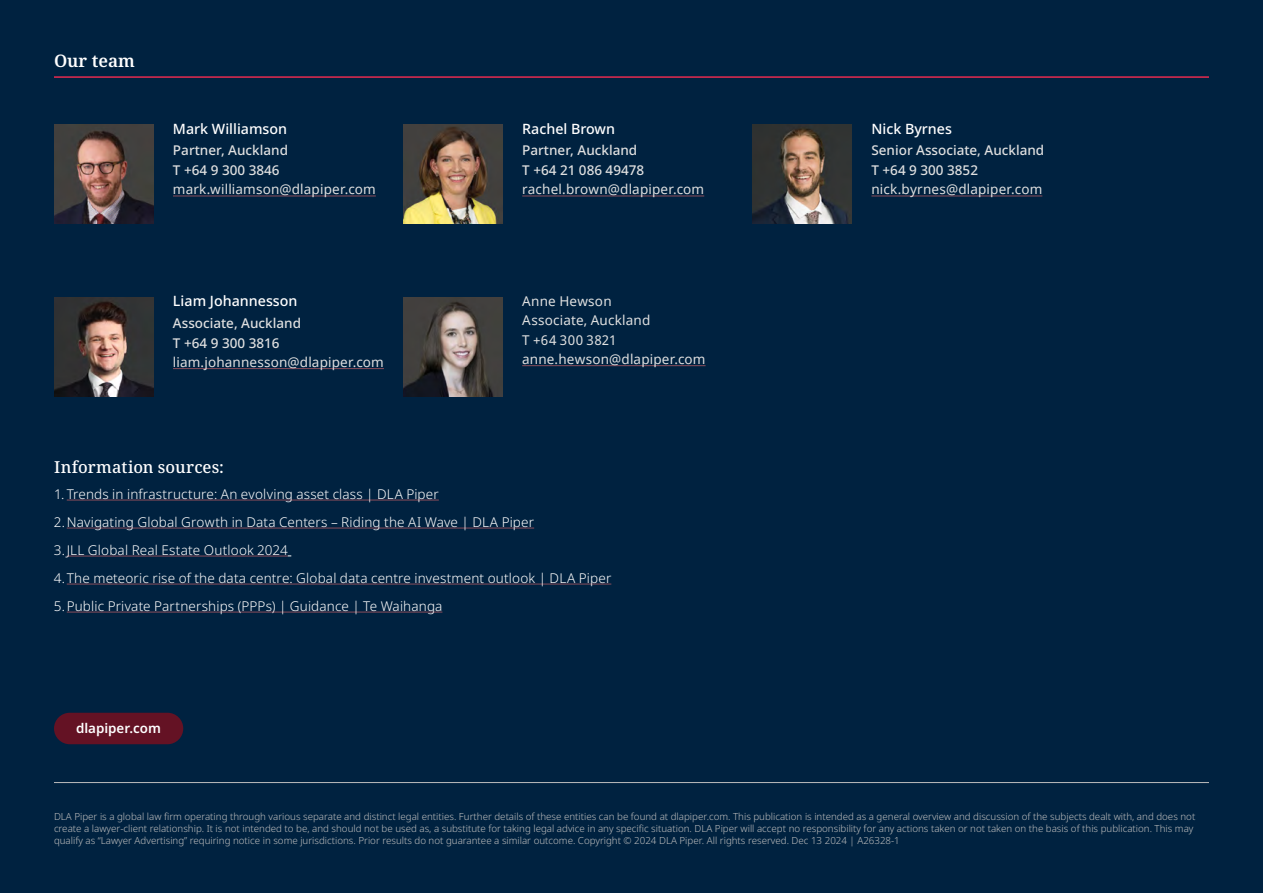
<style>
.page{position:relative;width:1263px;height:893px;background:#002240}
.page>*{position:absolute;margin:0;border:0;box-sizing:border-box;transform-origin:0 0}
.t1{font:600 17.25px "Noto Serif";color:#fff}
.t2{font:500 16.5px "Noto Serif";letter-spacing:.005em;color:#fff}
.t3{font:500 14.25px "Noto Sans";color:#fff}
.t4{font:300 13.5px/28px "Noto Sans";letter-spacing:.01em;color:#fff}
.t5{font:13.5px/19.5px "Noto Sans";letter-spacing:.015em;color:#e0e0e0}
.t6{font:500 13.5px/19.5px "Noto Sans";color:#e0e0e0}
.t7{font:600 13.35px "Noto Sans";color:#fff}
.t8{font:300 9.75px/12px "Noto Sans";color:#bebebe}
</style>
<div class="page">
<div style="left:54px;top:713px;width:129px;height:31px;background:#641224;border-radius:16px"></div>
<hr style="left:67px;top:500px;width:372px;height:1px;background:#8a4d5b">
<hr style="left:67px;top:528px;width:467px;height:1px;background:#8a4d5b">
<hr style="left:67px;top:556px;width:221px;height:1px;background:#8a4d5b">
<hr style="left:67px;top:584px;width:544px;height:1px;background:#8a4d5b">
<hr style="left:67px;top:612px;width:375px;height:1px;background:#8a4d5b">
<hr style="left:54px;top:76px;width:1155px;height:2px;background:#e62a4f">
<hr style="left:173px;top:196px;width:203px;height:1px;background:#8a4d5b">
<hr style="left:173px;top:368px;width:211px;height:1px;background:#8a4d5b">
<hr style="left:522px;top:196px;width:182px;height:1px;background:#8a4d5b">
<hr style="left:522px;top:365px;width:183px;height:1px;background:#8a4d5b">
<hr style="left:871px;top:196px;width:171px;height:1px;background:#8a4d5b">
<img style="left:54px;top:125px;width:99px;height:99px">
<img style="left:54px;top:297px;width:99px;height:100px">
<img style="left:403px;top:125px;width:100px;height:99px">
<img style="left:403px;top:297px;width:100px;height:100px">
<img style="left:752px;top:125px;width:100px;height:99px">
<hr style="left:54px;top:782px;width:1155px;height:1px;background:#bebebe">
<h1 class="t1" style="left:54px;top:49px;width:82px">Our team</h1>
<h3 class="t3" style="left:173px;top:119px;width:116px">Mark Williamson</h3>
<h3 class="t6" style="left:173px;top:141px;width:117px">Partner, Auckland<br>T +64 9 300 3846</h3>
<h3 class="t5" style="left:173px;top:180px;width:204px">mark.williamson@dlapiper.com</h3>
<h3 class="t3" style="left:173px;top:291px;width:126px">Liam Johannesson</h3>
<h3 class="t6" style="left:173px;top:314px;width:130px">Associate, Auckland<br>T +64 9 300 3816</h3>
<h3 class="t5" style="left:173px;top:353px;width:212px">liam.johannesson@dlapiper.com</h3>
<h3 class="t3" style="left:522px;top:119px;width:94px">Rachel Brown</h3>
<h3 class="t6" style="left:522px;top:141px;width:124px">Partner, Auckland<br>T +64 21 086 49478</h3>
<h3 class="t5" style="left:522px;top:180px;width:184px">rachel.brown@dlapiper.com</h3>
<h3 class="t5" style="left:522px;top:291px;width:185px">Anne Hewson<br>Associate, Auckland<br>T +64 300 3821 anne.hewson@dlapiper.com</h3>
<h2 class="t2" style="left:54px;top:455px;width:172px">Information sources:</h2>
<p class="t4" style="left:54px;top:480px;width:559px">1. Trends in infrastructure: An evolving asset class | DLA Piper<br>2.Navigating Global Growth in Data Centers – Riding the AI Wave | DLA Piper<br>3.JLL Global Real Estate Outlook 2024<br>4.The meteoric rise of the data centre: Global data centre investment outlook | DLA Piper 5.Public Private Partnerships (PPPs) | Guidance | Te Waihanga</p>
<h3 class="t7" style="left:76px;top:719px;width:86px">dlapiper.com</h3>
<h3 class="t3" style="left:871px;top:119px;width:82px">Nick Byrnes</h3>
<h3 class="t6" style="left:871px;top:141px;width:174px">Senior Associate, Auckland<br>T +64 9 300 3852</h3>
<h3 class="t5" style="left:871px;top:180px;width:172px">nick.byrnes@dlapiper.com</h3>
<p class="t8" style="left:54px;top:810px;width:1143px">DLA Piper is a global law firm operating through various separate and distinct legal entities. Further details of these entities can be found at dlapiper.com. This publication is intended as a general overview and discussion of the subjects dealt with, and does not create a lawyer-client relationship. It is not intended to be, and should not be used as, a substitute for taking legal advice in any specific situation. DLA Piper will accept no responsibility for any actions taken or not taken on the basis of this publication. This may qualify as “Lawyer Advertising” requiring notice in some jurisdictions. Prior results do not guarantee a similar outcome. Copyright © 2024 DLA Piper. All rights reserved. Dec 13 2024 | A26328-1</p>
</div>
